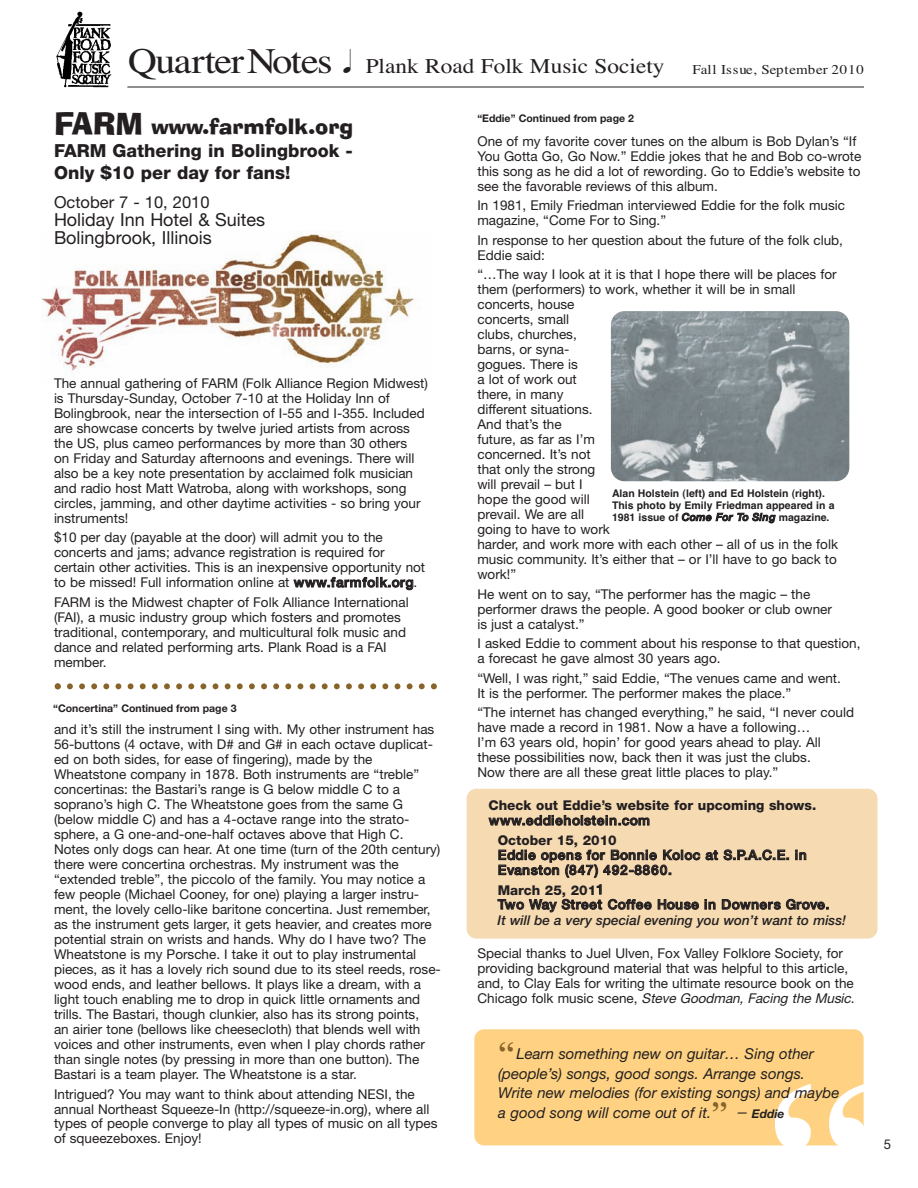
<style>
.page{position:relative;width:918px;height:1188px;background:#fff}
.page>*{position:absolute;margin:0;border:0;box-sizing:border-box;transform-origin:0 0}
.t1{font:600 225px "Times";color:#fff}
.t2{font:36px "Times";letter-spacing:-.04em;color:#231f20;scale:1.11 1}
.t3{font:21px "Times";color:#231f20;scale:1.11 1}
.t4{font:21px "Ad Lib BT";color:#231f20}
.t5{font:800 18px/21.6px "Helvetica Neue";color:#231f20}
.t6{font:18px/18px "Helvetica Neue";color:#231f20}
.t7{font:16.5px "Helvetica Neue";color:#231f20}
.t8{font:italic 15px/19.5px "Helvetica Neue";color:#231f20}
.t9{font:13.5px/15px "Helvetica Neue";color:#231f20}
.t10{font:500 13.5px/15px "Helvetica Neue";letter-spacing:.045em;color:#231f20}
.t11{font:800 13.5px "Helvetica Neue";color:#231f20}
.t12{font:italic 500 13.5px "Helvetica Neue";color:#231f20}
.t13{font:13.5px "Times";letter-spacing:.03em;color:#231f20;scale:1.11 1}
.t14{font:700 10.5px/12px "Helvetica";color:#231f20}
.t15{font:700 10.5px "Helvetica Neue";color:#231f20}
.s1{font-size:30px}
.s2{font-weight:500}
.s3{font-weight:800}
.s4{font-style:italic}
.s5{font-family:"Helvetica Neue";font-weight:500;font-style:italic}
.s6{font-family:"Times";font-weight:600;font-style:normal;font-size:33px;color:#89642a}
.s7{font-weight:300;font-style:normal;font-size:18px}
.s8{font-weight:700;font-size:12px}
</style>
<div class="page">
<hr style="left:127px;top:87px;width:737px;height:1px;background:#231f20">
<img style="left:57px;top:11px;width:54px;height:77px">
<img style="left:41px;top:234px;width:374px;height:137px">
<div style="left:467px;top:789px;width:410px;height:150px;background:#f5dab2;border-radius:10px"></div>
<img style="left:611px;top:311px;width:238px;height:170px;border-radius:14px">
<svg style="left:55px;top:683px;width:382px;height:6px"></svg>
<div style="left:474px;top:1029px;width:390px;height:116px;background:#fed282;border-radius:10px"></div>
<h2 class="t2" style="left:128px;top:39px;width:186px">QuarterNotes</h2>
<h3 class="t3" style="left:366px;top:53px;width:271px">Plank Road Folk Music Society</h3>
<p class="t13" style="left:692px;top:61px;width:156px">Fall Issue, September 2010</p>
<h3 class="t4" style="left:54px;top:119px;width:301px"><span class="s1">FARM</span> www.farmfolk.org</h3>
<h3 class="t5" style="left:54px;top:142px;width:300px">FARM Gathering in Bolingbrook -<br>Only $10 per day for fans!</h3>
<p class="t7" style="left:54px;top:196px;width:157px">October 7 - 10, 2010</p>
<h3 class="t6" style="left:54px;top:212px;width:213px">Holiday Inn Hotel &amp; Suites<br>Bolingbrook, Illinois</h3>
<p class="t9" style="left:54px;top:377px;width:375px">The annual gathering of FARM (Folk Alliance Region Midwest) is Thursday-Sunday, October 7-10 at the Holiday Inn of Bolingbrook, near the intersection of I-55 and I-355. Included are showcase concerts by twelve juried artists from across the US, plus cameo performances by more than 30 others<br>on Friday and Saturday afternoons and evenings. There will also be a key note presentation by acclaimed folk musician and radio host Matt Watroba, along with workshops, song circles, jamming, and other daytime activities - so bring your instruments!</p>
<p class="t9" style="left:54px;top:531px;width:373px">$10 per day (payable at the door) will admit you to the concerts and jams; advance registration is required for certain other activities. This is an inexpensive opportunity not to be missed! Full information online at <span class="s2">www.farmfolk.org</span>.</p>
<p class="t9" style="left:54px;top:596px;width:356px">FARM is the Midwest chapter of Folk Alliance International (FAI), a music industry group which fosters and promotes traditional, contemporary, and multicultural folk music and dance and related performing arts. Plank Road is a FAI member.</p>
<p class="t15" style="left:53px;top:702px;width:185px">“Concertina” Continued from page 3</p>
<p class="t9" style="left:54px;top:723px;width:388px">and it’s still the instrument I sing with. My other instrument has 56-buttons (4 octave, with D# and G# in each octave duplicat&shy;ed on both sides, for ease of fingering), made by the Wheatstone company in 1878. Both instruments are “treble” concertinas: the Bastari’s range is G below middle C to a soprano’s high C. The Wheatstone goes from the same G (below middle C) and has a 4-octave range into the strato&shy;sphere, a G one-and-one-half octaves above that High C.<br>Notes only dogs can hear. At one time (turn of the 20th century) there were concertina orchestras. My instrument was the “extended treble”, the piccolo of the family. You may notice a few people (Michael Cooney, for one) playing a larger instru&shy;ment, the lovely cello-like baritone concertina. Just remember, as the instrument gets larger, it gets heavier, and creates more potential strain on wrists and hands. Why do I have two? The Wheatstone is my Porsche. I take it out to play instrumental pieces, as it has a lovely rich sound due to its steel reeds, rose&shy;wood ends, and leather bellows. It plays like a dream, with a light touch enabling me to drop in quick little ornaments and trills. The Bastari, though clunkier, also has its strong points,<br>an airier tone (bellows like cheesecloth) that blends well with voices and other instruments, even when I play chords rather than single notes (by pressing in more than one button). The Bastari is a team player. The Wheatstone is a star.</p>
<p class="t9" style="left:54px;top:1088px;width:385px">Intrigued? You may want to think about attending NESI, the annual Northeast Squeeze-In (http://squeeze-in.org), where all types of people converge to play all types of music on all types of squeezeboxes. Enjoy!</p>
<p class="t15" style="left:477px;top:112px;width:158px">“Eddie” Continued from page 2</p>
<p class="t9" style="left:477px;top:135px;width:385px">One of my favorite cover tunes on the album is Bob Dylan’s “If You Gotta Go, Go Now.” Eddie jokes that he and Bob co-wrote this song as he did a lot of rewording. Go to Eddie’s website to see the favorable reviews of this album.</p>
<p class="t9" style="left:477px;top:199px;width:369px">In 1981, Emily Friedman interviewed Eddie for the folk music magazine, “Come For to Sing.”</p>
<p class="t9" style="left:477px;top:234px;width:367px">In response to her question about the future of the folk club,<br>Eddie said:</p>
<p class="t9" style="left:477px;top:268px;width:362px">“…The way I look at it is that I hope there will be places for them (performers) to work, whether it will be in small concerts, house<br>concerts, small<br>clubs, churches,<br>barns, or syna-<br>gogues. There is<br>a lot of work out<br>there, in many<br>different situations.<br>And that’s the<br>future, as far as I’m<br>concerned. It’s not<br>that only the strong<br>will prevail – but I<br>hope the good will<br>prevail. We are all<br>going to have to work<br>harder, and work more with each other – all of us in the folk music community. It’s either that – or I’ll have to go back to work!”</p>
<p class="t9" style="left:477px;top:588px;width:356px">He went on to say, “The performer has the magic – the performer draws the people. A good booker or club owner is just a catalyst.”</p>
<p class="t9" style="left:477px;top:637px;width:385px">I asked Eddie to comment about his response to that question, a forecast he gave almost 30 years ago.</p>
<p class="t9" style="left:477px;top:672px;width:365px">“Well, I was right,” said Eddie, “The venues came and went.<br>It is the performer. The performer makes the place.”</p>
<p class="t9" style="left:477px;top:706px;width:378px">“The internet has changed everything,” he said, “I never could have made a record in 1981. Now a have a following…<br>I’m 63 years old, hopin’ for good years ahead to play. All these possibilities now, back then it was just the clubs.<br>Now there are all these great little places to play.”</p>
<p class="t11" style="left:489px;top:801px;width:329px">Check out Eddie’s website for upcoming shows.</p>
<p class="t10" style="left:489px;top:814px;width:163px">www.eddieholstein.com</p>
<p class="t11" style="left:498px;top:835px;width:121px">October 15, 2010</p>
<p class="t10" style="left:498px;top:849px;width:310px">Eddie opens for Bonnie Koloc at S.P.A.C.E. in<br>Evanston (847) 492-8860.</p>
<p class="t10" style="left:498px;top:884px;width:333px"><span class="s3">March 25, 201</span>1<br>Two Way Street Coffee House in Downers Grove.</p>
<p class="t12" style="left:498px;top:915px;width:350px">It will be a very special evening you won’t want to miss!</p>
<p class="t9" style="left:477px;top:947px;width:379px">Special thanks to Juel Ulven, Fox Valley Folklore Society, for providing background material that was helpful to this article, and, to Clay Eals for writing the ultimate resource book on the C h i c a g o f o l k m u s i c s c e n e , <span class="s4">Steve Goodman, Facing the Music</span>.</p>
<p class="t14" style="left:612px;top:487px;width:224px">Alan Holstein (left) and Ed Holstein (right).<br>This photo by Emily Friedman appeared in a<br>1981 issue of <span class="s5">Come For To Sing</span> magazine.</p>
<p class="t8" style="left:498px;top:1044px;width:343px"><span class="s6">“</span>Learn something new on guitar… Sing other (people’s) songs, good songs. Arrange songs.<br>Write new melodies (for existing songs) and maybe a good song will come out of it.<span class="s6">”</span> <span class="s7">–</span> <span class="s8">Eddie</span></p>
<h1 class="t1" style="left:764px;top:1081px;width:114px">“</h1>
<p class="t9" style="left:884px;top:1138px;width:9px">5</p>
</div>
